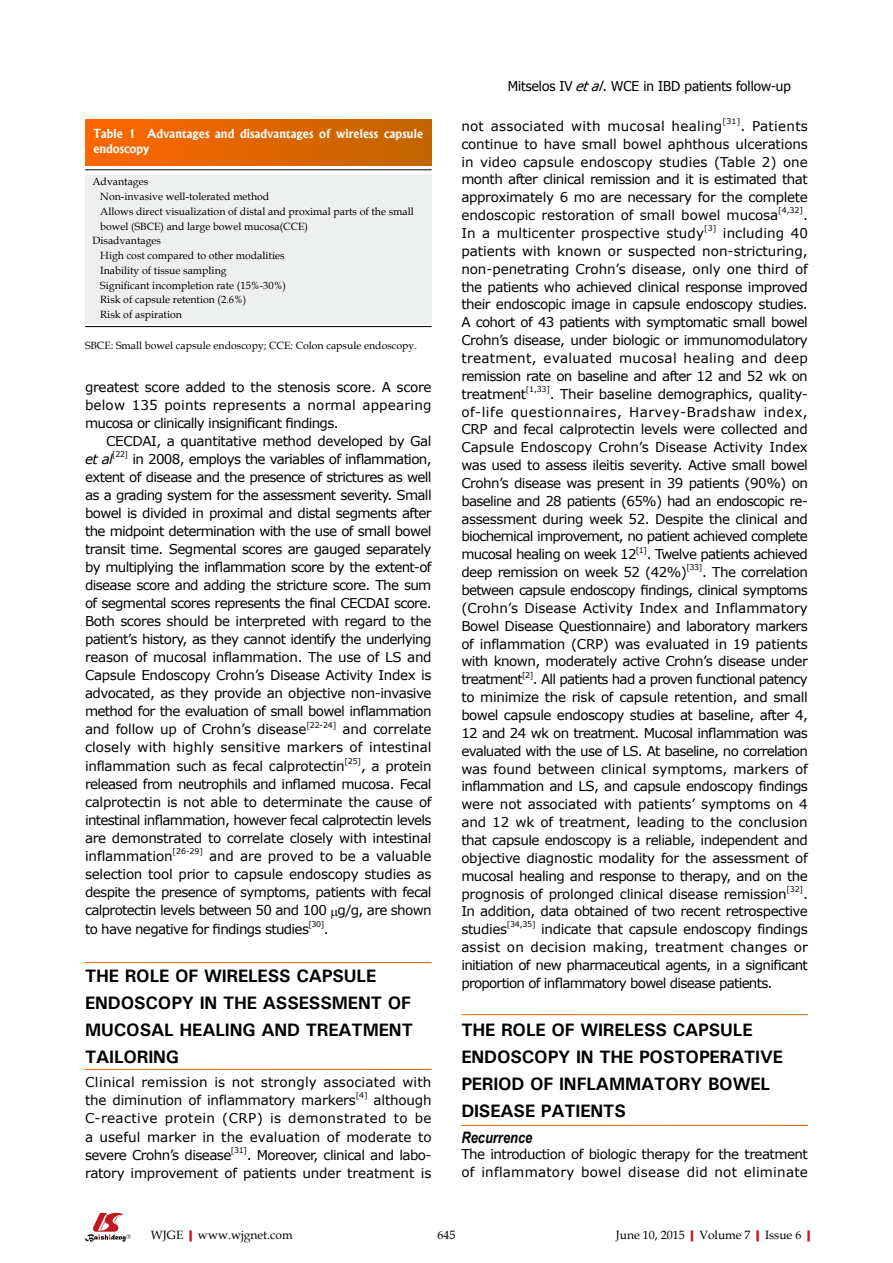
<style>
.page{position:relative;width:893px;height:1263px;background:#fff}
.page>*{position:absolute;margin:0;border:0;box-sizing:border-box;transform-origin:0 0}
.t1{font:700 18px/27px "Univers";letter-spacing:-.01em;color:#000}
.t2{font:italic 700 15.75px "Arial Narrow";color:#000}
.t3{font:13.5px/17.9px "Verdana";letter-spacing:-.025em;color:#000;text-align:justify}
.t4{font:13.5px/18.3px "Verdana";letter-spacing:.01em;color:#000}
.t5{font:13.5px/17.9px "Verdana";letter-spacing:-.055em;color:#000}
.t6{font:13.5px "Verdana";letter-spacing:-.05em;color:#000}
.t7{font:13.5px "Tahoma";color:#000}
.t8{font:13.5px "Verdana";letter-spacing:.02em;color:#000}
.t9{font:13.5px "Verdana";letter-spacing:.005em;color:#000}
.t10{font:italic 13.5px "Verdana";color:#000}
.t11{font:700 12px/15px "Albertus";letter-spacing:.015em;color:#fff}
.t12{font:12px "Book Antiqua";color:#000}
.t13{font:10.5px "Book Antiqua";color:#000}
.t14{font:7.8px "Verdana";letter-spacing:-.025em;color:#000}
.s1{font-style:italic}
.s2{font-weight:700;color:#c01920}
</style>
<div class="page">
<svg style="left:85px;top:1213px;width:46px;height:29px"></svg>
<div style="left:85px;top:119px;width:347px;height:46px;background:linear-gradient(to right,#f60,#c16500)"></div>
<div style="left:85px;top:174px;width:347px;height:150px;background:#eeefef"></div>
<hr style="left:85px;top:169px;width:347px;height:1px;background:#000">
<hr style="left:85px;top:326px;width:347px;height:1px;background:#000">
<p class="t11" style="left:94px;top:126px;width:331px">Table 1 Advantages and disadvantages of wireless capsule endoscopy</p>
<p class="t13" style="left:92px;top:174px;width:57px">Advantages</p>
<p class="t13" style="left:100px;top:189px;width:171px">Non-invasive well-tolerated method</p>
<p class="t13" style="left:100px;top:204px;width:315px">Allows direct visualization of distal and proximal parts of the small</p>
<p class="t13" style="left:100px;top:219px;width:209px">bowel (SBCE) and large bowel mucosa(CCE)</p>
<p class="t13" style="left:92px;top:233px;width:70px">Disadvantages</p>
<p class="t13" style="left:100px;top:248px;width:186px">High cost compared to other modalities</p>
<p class="t13" style="left:100px;top:263px;width:128px">Inability of tissue sampling</p>
<p class="t13" style="left:100px;top:278px;width:187px">Significant incompletion rate (15%-30%)</p>
<p class="t13" style="left:100px;top:292px;width:148px">Risk of capsule retention (2.6%)</p>
<p class="t13" style="left:100px;top:307px;width:83px">Risk of aspiration</p>
<p class="t13" style="left:85px;top:338px;width:333px">SBCE: Small bowel capsule endoscopy; CCE: Colon capsule endoscopy.</p>
<p class="t3" style="left:85px;top:378px;width:348px">greatest score added to the stenosis score. A score</p>
<p class="t4" style="left:85px;top:395px;width:348px">below 135 points represents a normal appearing</p>
<p class="t6" style="left:85px;top:414px;width:255px">mucosa or clinically insignificant findings.</p>
<p class="t3" style="left:106px;top:432px;width:327px">CECDAI, a quantitative method developed by Gal</p>
<p class="t10" style="left:85px;top:450px;width:29px">et al</p>
<p class="t14" style="left:112px;top:449px;width:17px">[22]</p>
<p class="t3" style="left:85px;top:449px;width:348px;text-indent:47px">in 2008, employs the variables of inflammation, extent of disease and the presence of strictures as well as a grading system for the assessment severity. Small bowel is divided in proximal and distal segments after the midpoint determination with the use of small bowel transit time. Segmental scores are gauged separately by multiplying the inflammation score by the extent-of disease score and adding the stricture score. The sum of segmental scores represents the final CECDAI score.<br>Both scores should be interpreted with regard to the patient’s history, as they cannot identify the underlying reason of mucosal inflammation. The use of LS and Capsule Endoscopy Crohn’s Disease Activity Index is advocated, as they provide an objective non-invasive method for the evaluation of small bowel inflammation and follow up of Crohn’s disease</p>
<p class="t14" style="left:306px;top:720px;width:32px">[22-24]</p>
<p class="t3" style="left:85px;top:720px;width:348px;text-indent:257px">and correlate closely with highly sensitive markers of intestinal inflammation such as fecal calprotectin</p>
<p class="t14" style="left:345px;top:756px;width:18px">[25]</p>
<p class="t3" style="left:85px;top:756px;width:348px;text-indent:276px">, a protein released from neutrophils and inflamed mucosa. Fecal calprotectin is not able to determinate the cause of intestinal inflammation, however fecal calprotectin levels are demonstrated to correlate closely with intestinal inflammation</p>
<p class="t14" style="left:173px;top:846px;width:32px">[26-29]</p>
<p class="t3" style="left:85px;top:846px;width:348px;text-indent:124px">and are proved to be a valuable selection tool prior to capsule endoscopy studies as despite the presence of symptoms, patients with fecal calprotectin levels between 50 and 100 g/g, are shown to have negative for findings studies</p>
<p class="t14" style="left:308px;top:919px;width:17px">[30]</p>
<p class="t3" style="left:324px;top:919px;width:6px">.</p>
<p class="t1" style="left:85px;top:962px;width:329px">THE ROLE OF WIRELESS CAPSULE<br>ENDOSCOPY IN THE ASSESSMENT OF<br>MUCOSAL HEALING AND TREATMENT<br>TAILORING</p>
<p class="t4" style="left:85px;top:1072px;width:348px">Clinical remission is not strongly associated with the diminution of inflammatory markers</p>
<p class="t14" style="left:356px;top:1090px;width:13px">[4]</p>
<p class="t3" style="left:85px;top:1090px;width:348px;line-height:18.3px;text-indent:289px">although C-reactive protein (CRP) is demonstrated to be a useful marker in the evaluation of moderate to severe Crohn’s disease</p>
<p class="t14" style="left:231px;top:1145px;width:18px">[31]</p>
<p class="t3" style="left:85px;top:1145px;width:348px;line-height:18.3px;text-align:right">. Moreover, clinical and labo-<br>ra-tory improvement of patients under treatment is</p>
<p class="t7" style="left:508px;top:77px;width:285px">Mitselos IV <span class="s1">etal</span>. WCE in IBD patients follow-up</p>
<p class="t8" style="left:461px;top:117px;width:262px">not associated with mucosal healing</p>
<p class="t14" style="left:723px;top:116px;width:19px">[31]</p>
<p class="t3" style="left:461px;top:116px;width:348px;text-indent:279px">. Patients continue to have small bowel aphthous ulcerations in video capsule endoscopy studies (Table 2) one month after clinical remission and it is estimated that approximately 6 mo are necessary for the complete endoscopic restoration of small bowel mucosa</p>
<p class="t14" style="left:778px;top:206px;width:26px">[4,32]</p>
<p class="t3" style="left:803px;top:206px;width:6px">.</p>
<p class="t9" style="left:461px;top:224px;width:244px">In a multicenter prospective study</p>
<p class="t14" style="left:704px;top:223px;width:14px">[3]</p>
<p class="t3" style="left:461px;top:224px;width:348px;text-indent:262px">including 40 patients with known or suspected non-stricturing, non-penetrating Crohn’s disease, only one third of the patients who achieved clinical response improved their endoscopic image in capsule endoscopy studies.<br>A cohort of 43 patients with symptomatic small bowel Crohn’s disease, under biologic or immunomodulatory treatment, evaluated mucosal healing and deep remission rate on baseline and after 12 and 52 wk on treatment</p>
<p class="t14" style="left:526px;top:384px;width:26px">[1,33]</p>
<p class="t3" style="left:461px;top:384px;width:348px;text-align:left;text-indent:88px">. Their baseline demographics, quality&shy;of-life questionnaires, Harvey-Bradshaw index, CRP and fecal calprotectin levels were collected and Capsule Endoscopy Crohn’s Disease Activity Index was used to assess ileitis severity. Active small bowel Crohn’s disease was present in 39 patients (90%) on baseline and 28 patients (65%) had an endoscopic re&shy;assessment during week 52. Despite the clinical and biochemical improvement, no patient achieved complete mucosal healing on week 12</p>
<p class="t14" style="left:636px;top:545px;width:13px">[1]</p>
<p class="t5" style="left:461px;top:545px;width:348px;text-indent:185px">. Twelve patients achieved deep remission on week 52 (42%)</p>
<p class="t14" style="left:686px;top:563px;width:18px">[33]</p>
<p class="t3" style="left:461px;top:563px;width:348px;text-indent:241px">. The correlation between capsule endoscopy findings, clinical symptoms (Crohn’s Disease Activity Index and Inflammatory Bowel Disease Questionnaire) and laboratory markers of inflammation (CRP) was evalu-ated in 19 patients with known, moderately active Crohn’s disease under treatment</p>
<p class="t14" style="left:522px;top:670px;width:13px">[2]</p>
<p class="t3" style="left:461px;top:670px;width:348px;text-indent:72px">. All patients had a proven functional patency to minimize the risk of capsule retention, and small bowel capsule endoscopy studies at baseline, after 4, 12 and 24 wk on treatment. Mucosal inflammation was evaluated with the use of LS. At baseline, no correlation was found between clinical symptoms, markers of inflammation and LS, and capsule endoscopy findings were not associated with patients’ symptoms on 4 and 12 wk of treatment, leading to the conclusion that capsule endoscopy is a reliable, independent and objective diagnostic modality for the assessment of mucosal healing and response to therapy, and on the prognosis of prolonged clinical disease remission</p>
<p class="t14" style="left:786px;top:884px;width:18px">[32]</p>
<p class="t3" style="left:461px;top:884px;width:348px;text-indent:342px">.<br>In addition, data obtained of two recent retrospective studies</p>
<p class="t14" style="left:507px;top:920px;width:30px">[34,35]</p>
<p class="t3" style="left:461px;top:920px;width:348px;text-indent:80px">indicate that capsule endoscopy findings assist on decision making, treatment changes or initiation of new pharmaceutical agents, in a significant proportion of inflammatory bowel disease patients.</p>
<p class="t1" style="left:461px;top:1016px;width:323px">THE ROLE OF WIRELESS CAPSULE<br>ENDOSCOPY IN THE POSTOPERATIVE<br>PERIOD OF INFLAMMATORY BOWEL<br>DISEASE PATIENTS</p>
<p class="t2" style="left:461px;top:1125px;width:73px">Recurrence</p>
<p class="t3" style="left:461px;top:1145px;width:348px">The introduction of biologic therapy for the treatment of inflammatory bowel disease did not eliminate</p>
<p class="t12" style="left:151px;top:1226px;width:143px">WJGE<span class="s2">|</span>www.wjgnet.com</p>
<p class="t12" style="left:437px;top:1226px;width:19px">645</p>
<p class="t12" style="left:616px;top:1226px;width:202px">June 10, 2015<span class="s2">|</span>Volume 7<span class="s2">|</span>Issue 6<span class="s2">|</span></p>
</div>
